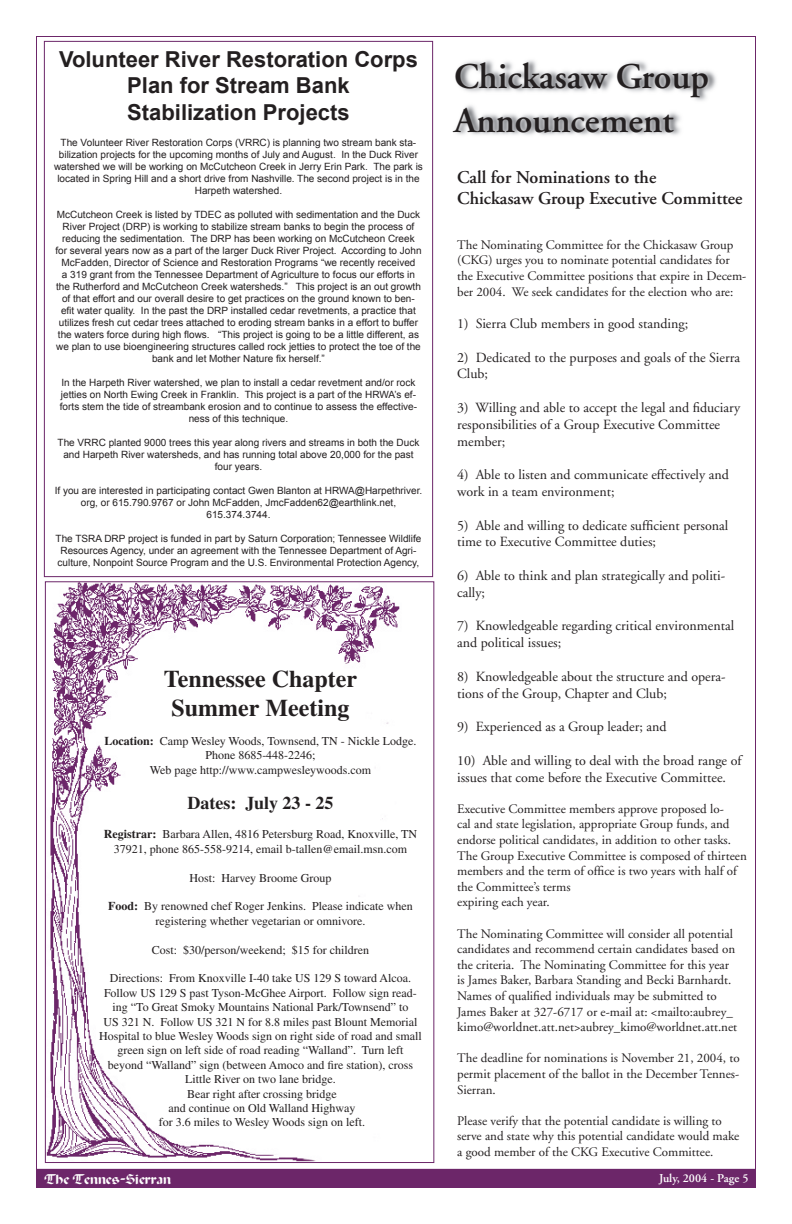
<style>
.page{position:relative;width:792px;height:1224px;background:#fff}
.page>*{position:absolute;margin:0;border:0;box-sizing:border-box;transform-origin:0 0}
.t1{font:600 36px/43.2px "Adobe Garamond";color:#231f20}
.t2{font:700 24px/28.8px "Times";color:#231f20;text-align:center}
.t3{font:700 22px/26.4px "Arial";color:#231f20;text-align:center}
.t4{font:600 18px/21.6px "Adobe Garamond";color:#231f20}
.t5{font:700 18px "Times";color:#231f20}
.t6{font:14px/16.8px "Adobe Garamond";color:#231f20}
.t7{font:14px "Percival";color:#fff}
.t8{font:13px/15.6px "Adobe Garamond";color:#231f20}
.t9{font:12px/14.4px "Times";color:#231f20;text-align:center}
.t10{font:600 12px "Adobe Garamond";color:#fff}
.t11{font:10px/12px "Arial";color:#231f20;text-align:center}
.s1{font-weight:700}
</style>
<div class="page">
<div style="left:36px;top:1169px;width:720px;height:19px;background:#6c2669"></div>
<img style="left:455px;top:60px;width:261px;height:75px">
<img style="left:47px;top:583px;width:353px;height:578px">
<h3 class="t3" style="left:59px;top:47px;width:360px">Volunteer River Restoration Corps<br>Plan for Stream Bank<br>Stabilization Projects</h3>
<p class="t11" style="left:54px;top:137px;width:370px">The Volunteer River Restoration Corps (VRRC) is planning two stream bank sta&shy;bilization projects for the upcoming months of July and August. In the Duck River watershed we will be working on McCutcheon Creek in Jerry Erin Park. The park is located in Spring Hill and a short drive from Nashville. The second project is in the Harpeth watershed.</p>
<p class="t11" style="left:55px;top:209px;width:368px">McCutcheon Creek is listed by TDEC as polluted with sedimentation and the Duck River Project (DRP) is working to stabilize stream banks to begin the process of reducing the sedimentation. The DRP has been working on McCutcheon Creek for several years now as a part of the larger Duck River Project. According to John McFadden, Director of Science and Restoration Programs “we recently received<br>a 319 grant from the Tennessee Department of Agriculture to focus our efforts in the Rutherford and McCutcheon Creek watersheds.” This project is an out growth of that effort and our overall desire to get practices on the ground known to ben&shy;efit water quality. In the past the DRP installed cedar revetments, a practice that utilizes fresh cut cedar trees attached to eroding stream banks in a effort to buffer the waters force during high flows. “This project is going to be a little different, as we plan to use bioengineering structures called rock jetties to protect the toe of the bank and let Mother Nature fix herself.”</p>
<p class="t11" style="left:60px;top:377px;width:359px">In the Harpeth River watershed, we plan to install a cedar revetment and/or rock jetties on North Ewing Creek in Franklin. This project is a part of the HRWA’s ef&shy;forts stem the tide of streambank erosion and to continue to assess the effective&shy;ness of this technique.</p>
<p class="t11" style="left:58px;top:437px;width:363px">The VRRC planted 9000 trees this year along rivers and streams in both the Duck and Harpeth River watersheds, and has running total above 20,000 for the past four years.</p>
<p class="t11" style="left:55px;top:485px;width:369px">If you are interested in participating contact Gwen Blanton at HRWA@Harpethriver. org, or 615.790.9767 or John McFadden, JmcFadden62@earthlink.net,<br>615.374.3744.</p>
<p class="t11" style="left:56px;top:533px;width:367px;text-align:left">The TSRA DRP project is funded in part by Saturn Corporation; Tennessee Wildlife<br>Resources Agency, under an agreement with the Tennessee Department of Agri&shy;culture, Nonpoint Source Program and the U.S. Environmental Protection Agency,</p>
<h2 class="t2" style="left:164px;top:664px;width:195px">Tennessee Chapter<br>Summer Meeting</h2>
<p class="t9" style="left:104px;top:734px;width:314px"><span class="s1">Location:</span> Camp Wesley Woods, Townsend, TN - Nickle Lodge.<br>Phone 8685-448-2246;<br>Web page http://www.campwesleywoods.com</p>
<h3 class="t5" style="left:187px;top:792px;width:148px">Dates: July 23 - 25</h3>
<p class="t9" style="left:104px;top:827px;width:315px"><span class="s1">Registrar:</span> Barbara Allen, 4816 Petersburg Road, Knoxville, TN<br>37921, phone 865-558-9214, email b-tallen@email.msn.com</p>
<p class="t9" style="left:189px;top:870px;width:144px">Host: Harvey Broome Group</p>
<p class="t9" style="left:108px;top:899px;width:306px"><span class="s1">Food:</span> By renowned chef Roger Jenkins. Please indicate when registering whether vegetarian or omnivore.</p>
<p class="t9" style="left:152px;top:942px;width:219px">Cost: $30/person/weekend; $15 for children</p>
<p class="t9" style="left:99px;top:971px;width:324px">Directions: From Knoxville I-40 take US 129 S toward Alcoa.<br>Follow US 129 S past Tyson-McGhee Airport. Follow sign read&shy;ing “To Great Smoky Mountains National Park/Townsend” to<br>US 321 N. Follow US 321 N for 8.8 miles past Blount Memorial Hospital to blue Wesley Woods sign on right side of road and small green sign on left side of road reading “Walland”. Turn left beyond “Walland” sign (between Amoco and fire station), cross Little River on two lane bridge.<br>Bear right after crossing bridge<br>and continue on Old Walland Highway<br>for 3.6 miles to Wesley Woods sign on left.</p>
<h1 class="t1" style="left:454px;top:56px;width:256px">Chickasaw Group<br>Announcement</h1>
<h3 class="t4" style="left:457px;top:167px;width:287px">Call for Nominations to the<br>Chickasaw Group Executive Committee</h3>
<h3 class="t8" style="left:457px;top:237px;width:291px">The Nominating Committee for the Chickasaw Group (CKG) urges you to nominate potential candidates for the Executive Committee positions that expire in Decem&shy;ber 2004. We seek candidates for the election who are:</h3>
<h3 class="t6" style="left:457px;top:315px;width:232px">1) Sierra Club members in good standing;</h3>
<h3 class="t6" style="left:457px;top:349px;width:284px">2) Dedicated to the purposes and goals of the Sierra<br>Club;</h3>
<h3 class="t6" style="left:457px;top:399px;width:284px">3) Willing and able to accept the legal and fiduciary responsibilities of a Group Executive Committee member;</h3>
<h3 class="t6" style="left:457px;top:467px;width:273px">4) Able to listen and communicate effectively and work in a team environment;</h3>
<h3 class="t6" style="left:457px;top:517px;width:273px">5) Able and willing to dedicate sufficient personal time to Executive Committee duties;</h3>
<h3 class="t6" style="left:457px;top:567px;width:270px">6) Able to think and plan strategically and politi&shy;cally;</h3>
<h3 class="t6" style="left:457px;top:618px;width:278px">7) Knowledgeable regarding critical environmental and political issues;</h3>
<h3 class="t6" style="left:457px;top:668px;width:270px">8) Knowledgeable about the structure and opera&shy;tions of the Group, Chapter and Club;</h3>
<h3 class="t6" style="left:457px;top:719px;width:211px">9) Experienced as a Group leader; and</h3>
<h3 class="t6" style="left:457px;top:752px;width:286px">10) Able and willing to deal with the broad range of issues that come before the Executive Committee.</h3>
<p class="t8" style="left:457px;top:801px;width:291px">Executive Committee members approve proposed lo-<br>cal and state legislation, appropriate Group funds, and endorse political candidates, in addition to other tasks.<br>The Group Executive Committee is composed of thirteen members and the term of office is two years with half of the Committee’s terms<br>expiring each year.</p>
<p class="t8" style="left:457px;top:926px;width:282px">The Nominating Committee will consider all potential candidates and recommend certain candidates based on the criteria. The Nominating Committee for this year is James Baker, Barbara Standing and Becki Barnhardt.<br>Names of qualified individuals may be submitted to James Baker at 327-6717 or e-mail at: &lt;mailto:aubrey_ kimo@worldnet.att.net&gt;aubrey_kimo@worldnet.att.net</p>
<h3 class="t8" style="left:457px;top:1051px;width:284px;text-align:justify">The deadline for nominations is November 21, 2004, to permit placement of the ballot in the December Tennes-Sierran.</h3>
<h3 class="t8" style="left:457px;top:1113px;width:284px">Please verify that the potential candidate is willing to serve and state why this potential candidate would make a good member of the CKG Executive Committee.</h3>
<h3 class="t7" style="left:45px;top:1171px;width:128px">The Tennes-Sierran</h3>
<p class="t10" style="left:659px;top:1172px;width:91px">July, 2004 - Page 5</p>
</div>
